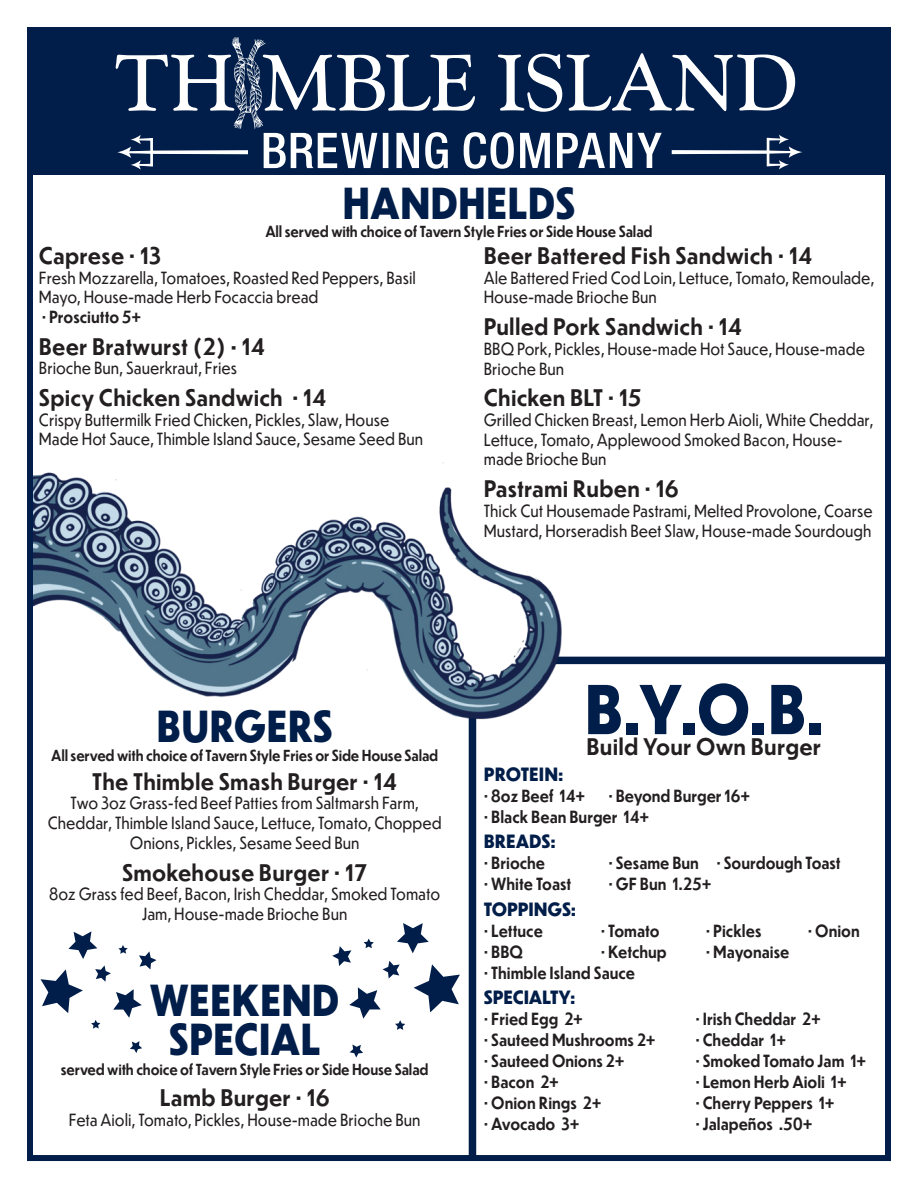
<style>
.page{position:relative;width:918px;height:1188px;background:#fff}
.page>*{position:absolute;margin:0;border:0;box-sizing:border-box;transform-origin:0 0}
.t1{font:800 66px "Dunbar Text";color:#001e49;scale:.9 1}
.t2{font:800 42px/39px "Dunbar Text";color:#001e49;text-align:center;scale:.9 1}
.t3{font:700 22.5px "Dunbar Text";letter-spacing:.01em;color:#231f20;scale:.95 1}
.t4{font:800 18px "Dunbar Text";letter-spacing:-.01em;color:#001e49;scale:.95 1}
.t5{font:16.5px/19.8px "Dunbar Text";color:#231f20;scale:.9 1}
.t6{font:700 16.5px/21px "Dunbar Text";color:#231f20;scale:.9 1}
.t7{font:700 15px "Dunbar Text";letter-spacing:-.01em;color:#231f20;scale:.9 1}
</style>
<div class="page">
<div style="left:27px;top:27px;width:864px;height:1134px;border:6px solid #001e49"></div>
<div style="left:553px;top:657px;width:332px;height:7px;background:#001e49"></div>
<div style="left:469px;top:716px;width:7px;height:445px;background:#001e49"></div>
<img style="left:33px;top:460px;width:567px;height:327px">
<div style="left:27px;top:32px;width:864px;height:143px;background:#001e49"></div>
<svg style="left:116px;top:37px;width:687px;height:133px"></svg>
<svg style="left:383px;top:961px;width:17px;height:18px"></svg>
<svg style="left:397px;top:923px;width:32px;height:30px"></svg>
<svg style="left:349px;top:987px;width:32px;height:32px"></svg>
<svg style="left:332px;top:946px;width:19px;height:20px"></svg>
<svg style="left:414px;top:964px;width:46px;height:48px"></svg>
<svg style="left:350px;top:1044px;width:13px;height:14px"></svg>
<svg style="left:395px;top:1020px;width:10px;height:10px"></svg>
<svg style="left:364px;top:939px;width:10px;height:9px"></svg>
<svg style="left:95px;top:965px;width:16px;height:17px"></svg>
<svg style="left:68px;top:931px;width:29px;height:28px"></svg>
<svg style="left:113px;top:989px;width:29px;height:29px"></svg>
<svg style="left:139px;top:951px;width:17px;height:19px"></svg>
<svg style="left:41px;top:969px;width:42px;height:44px"></svg>
<svg style="left:130px;top:1041px;width:12px;height:12px"></svg>
<svg style="left:91px;top:1020px;width:9px;height:9px"></svg>
<svg style="left:118px;top:945px;width:10px;height:9px"></svg>
<p class="t2" style="left:342px;top:182px;width:261px">HANDHELDS</p>
<p class="t7" style="left:265px;top:220px;width:432px">All served with choice of Tavern Style Fries or Side House Salad</p>
<p class="t3" style="left:39px;top:239px;width:130px">Caprese · 13</p>
<p class="t5" style="left:39px;top:267px;width:420px">Fresh Mozzarella, Tomatoes, Roasted Red Peppers, Basil<br>Mayo, House-made Herb Focaccia bread</p>
<p class="t6" style="left:42px;top:306px;width:112px">· Prosciutto 5+</p>
<p class="t3" style="left:39px;top:330px;width:240px">Beer Bratwurst (2) • 14</p>
<p class="t5" style="left:39px;top:358px;width:222px">Brioche Bun, Sauerkraut, Fries</p>
<p class="t3" style="left:39px;top:381px;width:304px">Spicy Chicken Sandwich · 14</p>
<p class="t5" style="left:39px;top:409px;width:429px">Crispy Buttermilk Fried Chicken, Pickles, Slaw, House<br>Made Hot Sauce, Thimble Island Sauce, Sesame Seed Bun</p>
<p class="t3" style="left:484px;top:239px;width:347px">Beer Battered Fish Sandwich · 14</p>
<p class="t5" style="left:484px;top:267px;width:436px">Ale Battered Fried Cod Loin, Lettuce, Tomato, Remoulade,<br>House-made Brioche Bun</p>
<p class="t3" style="left:484px;top:310px;width:274px">Pulled Pork Sandwich · 14</p>
<p class="t5" style="left:484px;top:338px;width:425px">BBQ Pork, Pickles, House-made Hot Sauce, House-made<br>Brioche Bun</p>
<p class="t3" style="left:484px;top:381px;width:167px">Chicken BLT · 15</p>
<p class="t5" style="left:484px;top:409px;width:435px">Grilled Chicken Breast, Lemon Herb Aioli, White Cheddar,<br>Lettuce, Tomato, Applewood Smoked Bacon, House&shy;made Brioche Bun</p>
<p class="t3" style="left:484px;top:472px;width:207px">Pastrami Ruben · 16</p>
<p class="t5" style="left:484px;top:500px;width:434px">Thick Cut Housemade Pastrami, Melted Provolone, Coarse<br>Mustard, Horseradish Beet Slaw, House-made Sourdough</p>
<p class="t2" style="left:157px;top:706px;width:197px">BURGERS</p>
<p class="t7" style="left:51px;top:745px;width:432px">All served with choice of Tavern Style Fries or Side House Salad</p>
<p class="t3" style="left:92px;top:765px;width:322px">The Thimble Smash Burger · 14</p>
<p class="t5" style="left:48px;top:793px;width:439px;text-align:center">Two 3oz Grass-fed Beef Patties from Saltmarsh Farm,<br>Cheddar, Thimble Island Sauce, Lettuce, Tomato, Chopped<br>Onions, Pickles, Sesame Seed Bun</p>
<p class="t3" style="left:122px;top:856px;width:260px">Smokehouse Burger · 17</p>
<p class="t5" style="left:49px;top:884px;width:436px;text-align:center">8oz Grass fed Beef, Bacon, Irish Cheddar, Smoked Tomato<br>Jam, House-made Brioche Bun</p>
<p class="t2" style="left:150px;top:980px;width:213px">WEEKEND<br>SPECIAL</p>
<p class="t7" style="left:61px;top:1058px;width:410px">served with choice of Tavern Style Fries or Side House Salad</p>
<p class="t3" style="left:160px;top:1081px;width:180px">Lamb Burger · 16</p>
<p class="t5" style="left:69px;top:1109px;width:392px">Feta Aioli, Tomato, Pickles, House-made Brioche Bun</p>
<p class="t1" style="left:585px;top:661px;width:269px">B.Y.O.B.</p>
<p class="t3" style="left:587px;top:730px;width:249px">Build Your Own Burger</p>
<p class="t4" style="left:484px;top:761px;width:85px">PROTEIN:</p>
<p class="t6" style="left:484px;top:785px;width:114px">· 8oz Beef 14+</p>
<p class="t6" style="left:484px;top:785px;width:297px;text-indent:125px">· Beyond Burger 16+ · Black Bean Burger 14+</p>
<p class="t4" style="left:484px;top:828px;width:77px">BREADS:</p>
<p class="t6" style="left:484px;top:852px;width:70px">· Brioche</p>
<p class="t6" style="left:608px;top:852px;width:260px">· Sesame Bun · Sourdough Toast</p>
<p class="t6" style="left:484px;top:873px;width:99px">· White Toast</p>
<p class="t6" style="left:608px;top:873px;width:116px">· GF Bun 1.25+</p>
<p class="t4" style="left:484px;top:896px;width:99px">TOPPINGS:</p>
<p class="t6" style="left:484px;top:920px;width:67px">· Lettuce</p>
<p class="t6" style="left:601px;top:920px;width:67px">· Tomato</p>
<p class="t6" style="left:706px;top:920px;width:63px">· Pickles</p>
<p class="t6" style="left:808px;top:920px;width:59px">· Onion</p>
<p class="t6" style="left:484px;top:941px;width:45px">· BBQ</p>
<p class="t6" style="left:601px;top:941px;width:75px">· Ketchup</p>
<p class="t6" style="left:706px;top:941px;width:94px">· Mayonaise</p>
<p class="t6" style="left:484px;top:962px;width:170px">· Thimble Island Sauce</p>
<p class="t4" style="left:484px;top:984px;width:98px">SPECIALTY:</p>
<p class="t6" style="left:484px;top:1008px;width:112px">· Fried Egg 2+</p>
<p class="t6" style="left:695px;top:1008px;width:141px">· Irish Cheddar 2+</p>
<p class="t6" style="left:484px;top:1029px;width:192px">· Sauteed Mushrooms 2+</p>
<p class="t6" style="left:695px;top:1029px;width:102px">· Cheddar 1+</p>
<p class="t6" style="left:484px;top:1050px;width:158px">· Sauteed Onions 2+</p>
<p class="t6" style="left:695px;top:1050px;width:192px">· Smoked Tomato Jam 1+</p>
<p class="t6" style="left:484px;top:1071px;width:85px">· Bacon 2+</p>
<p class="t6" style="left:695px;top:1071px;width:170px">· Lemon Herb Aioli 1+</p>
<p class="t6" style="left:484px;top:1092px;width:132px">· Onion Rings 2+</p>
<p class="t6" style="left:695px;top:1092px;width:156px">· Cherry Peppers 1+</p>
<p class="t6" style="left:484px;top:1113px;width:108px">· Avocado 3+</p>
<p class="t6" style="left:695px;top:1113px;width:132px">· Jalapeños .50+</p>
</div>
